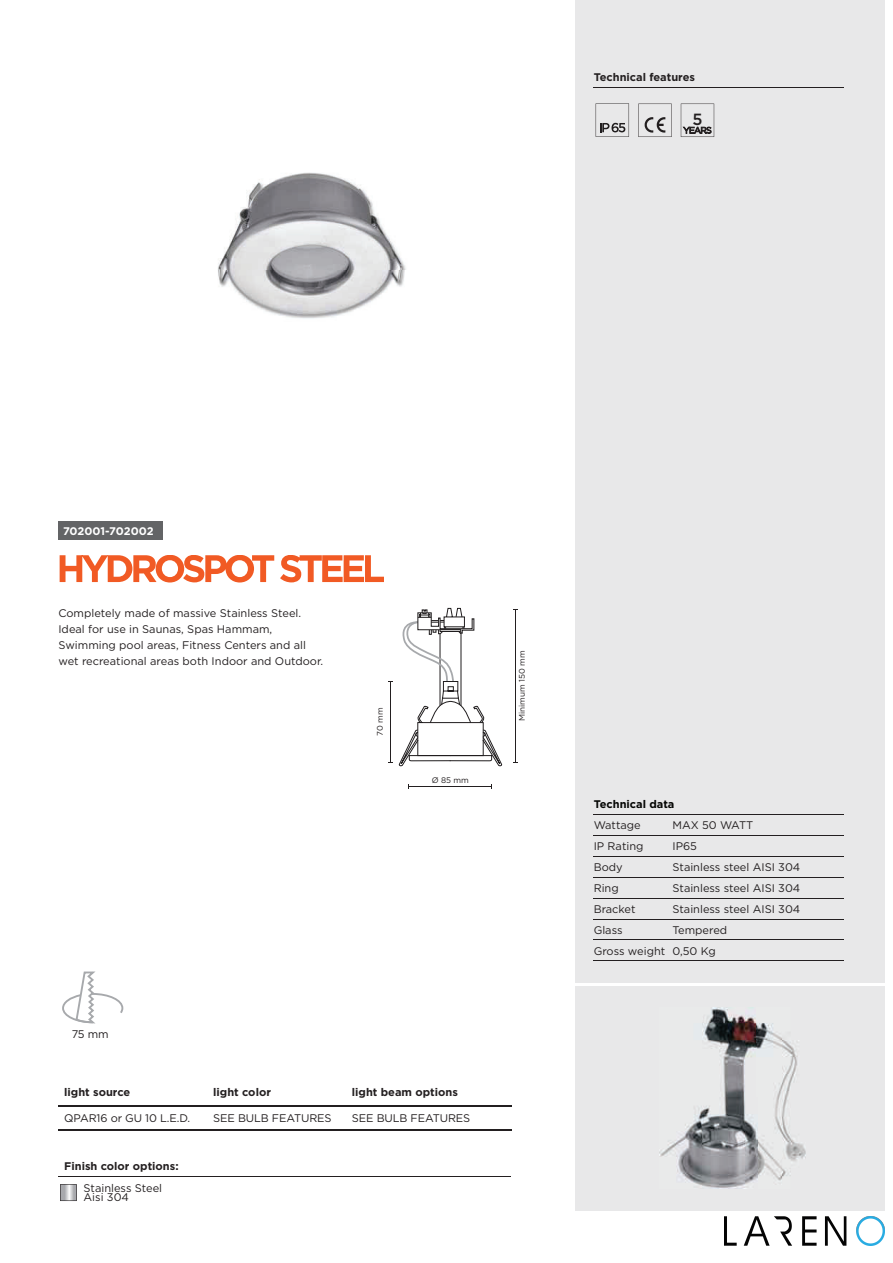
<style>
.page{position:relative;width:893px;height:1263px;background:#fff}
.page>*{position:absolute;margin:0;border:0;box-sizing:border-box;transform-origin:0 0}
.t1{font:500 16.2px "Gotham";color:#231f20}
.t2{font:11.1px/16.2px "Gotham";color:#231f20}
.t3{font:700 11.1px "Gotham";color:#231f20}
.t4{font:700 11.1px "Gotham";letter-spacing:-.005em;color:#fff}
.t5{font:700 11.1px "Gotham";color:#040503}
.t6{font:8.1px "Gotham";color:#231f20}
</style>
<div class="page">
<div style="left:575px;top:986px;width:310px;height:225px;background:#e8e8e9"></div>
<svg style="left:60px;top:1184px;width:17px;height:17px"></svg>
<div style="left:575px;top:0;width:310px;height:982px;background:#e8e8e9"></div>
<svg style="left:62px;top:971px;width:62px;height:53px"></svg>
<img style="left:660px;top:1007px;width:145px;height:181px">
<hr style="left:594px;top:88px;width:250px;height:1px;background:#231f20">
<svg style="left:681px;top:104px;width:33px;height:33px"></svg>
<svg style="left:638px;top:104px;width:34px;height:33px"></svg>
<svg style="left:596px;top:103px;width:33px;height:34px"></svg>
<svg style="left:60px;top:555px;width:324px;height:27px"></svg>
<div style="left:58px;top:521px;width:105px;height:19px;background:#636466"></div>
<hr style="left:409px;top:786px;width:83px;height:1px;background:#231f20">
<hr style="left:515px;top:609px;width:1px;height:153px;background:#231f20">
<svg style="left:389px;top:608px;width:114px;height:159px"></svg>
<hr style="left:594px;top:814px;width:250px;height:1px;background:#231f20">
<hr style="left:594px;top:961px;width:250px;height:1px;background:#231f20">
<hr style="left:594px;top:835px;width:250px;height:1px;background:#231f20">
<hr style="left:594px;top:856px;width:250px;height:1px;background:#231f20">
<hr style="left:594px;top:877px;width:250px;height:1px;background:#231f20">
<hr style="left:594px;top:898px;width:250px;height:1px;background:#231f20">
<hr style="left:594px;top:919px;width:250px;height:1px;background:#231f20">
<hr style="left:594px;top:940px;width:250px;height:1px;background:#231f20">
<hr style="left:58px;top:1176px;width:453px;height:1px;background:#231f20">
<hr style="left:58px;top:1106px;width:454px;height:1px;background:#231f20">
<hr style="left:58px;top:1129px;width:454px;height:1px;background:#231f20">
<img style="left:218px;top:172px;width:188px;height:147px">
<img style="left:725px;top:1217px;width:159px;height:29px">
<p class="t3" style="left:594px;top:73px;width:103px">Technical features</p>
<h1 class="t1" style="left:692px;top:112px;width:12px">5</h1>
<p class="t4" style="left:63px;top:527px;width:92px">702001-702002</p>
<p class="t2" style="left:58px;top:606px;width:266px">Completely made of massive Stainless Steel.<br>Ideal for use in Saunas, Spas Hammam, Swimming pool areas, Fitness Centers and all wet recreational areas both Indoor and Outdoor.</p>
<p class="t6" style="left:377px;top:736px;width:30px;rotate:-90deg">70 mm</p>
<p class="t6" style="left:432px;top:777px;width:39px">Ø 85 mm</p>
<p class="t6" style="left:519px;top:721px;width:72px;rotate:-90deg">Minimum 150 mm</p>
<p class="t2" style="left:72px;top:1027px;width:38px">75 mm</p>
<p class="t3" style="left:64px;top:1088px;width:68px">light source</p>
<p class="t3" style="left:213px;top:1088px;width:59px">light color</p>
<p class="t3" style="left:352px;top:1088px;width:107px">light beam options</p>
<p class="t2" style="left:64px;top:1111px;width:127px">QPAR16 or GU 10 L.E.D.</p>
<p class="t2" style="left:213px;top:1111px;width:120px">SEE BULB FEATURES</p>
<p class="t2" style="left:352px;top:1111px;width:120px">SEE BULB FEATURES</p>
<p class="t3" style="left:64px;top:1162px;width:116px">Finish color options:</p>
<p class="t2" style="left:84px;top:1185px;width:80px;line-height:8.9px">Stainless Steel<br>Aisi 304</p>
<p class="t5" style="left:594px;top:801px;width:82px">Technical data</p>
<p class="t2" style="left:594px;top:818px;width:48px">Wattage</p>
<p class="t2" style="left:672px;top:818px;width:82px">MAX 50 WATT</p>
<p class="t2" style="left:594px;top:839px;width:51px">IP Rating</p>
<p class="t2" style="left:672px;top:839px;width:26px">IP65</p>
<p class="t2" style="left:594px;top:860px;width:30px">Body</p>
<p class="t2" style="left:672px;top:860px;width:129px">Stainless steel AISI 304</p>
<p class="t2" style="left:594px;top:881px;width:27px">Ring</p>
<p class="t2" style="left:672px;top:881px;width:129px">Stainless steel AISI 304</p>
<p class="t2" style="left:594px;top:902px;width:43px">Bracket</p>
<p class="t2" style="left:672px;top:902px;width:129px">Stainless steel AISI 304</p>
<p class="t2" style="left:594px;top:923px;width:30px">Glass</p>
<p class="t2" style="left:594px;top:920px;width:135px;line-height:20.9px;text-indent:79px">Tempered<br>Gross weight 0,50 Kg</p>
</div>
